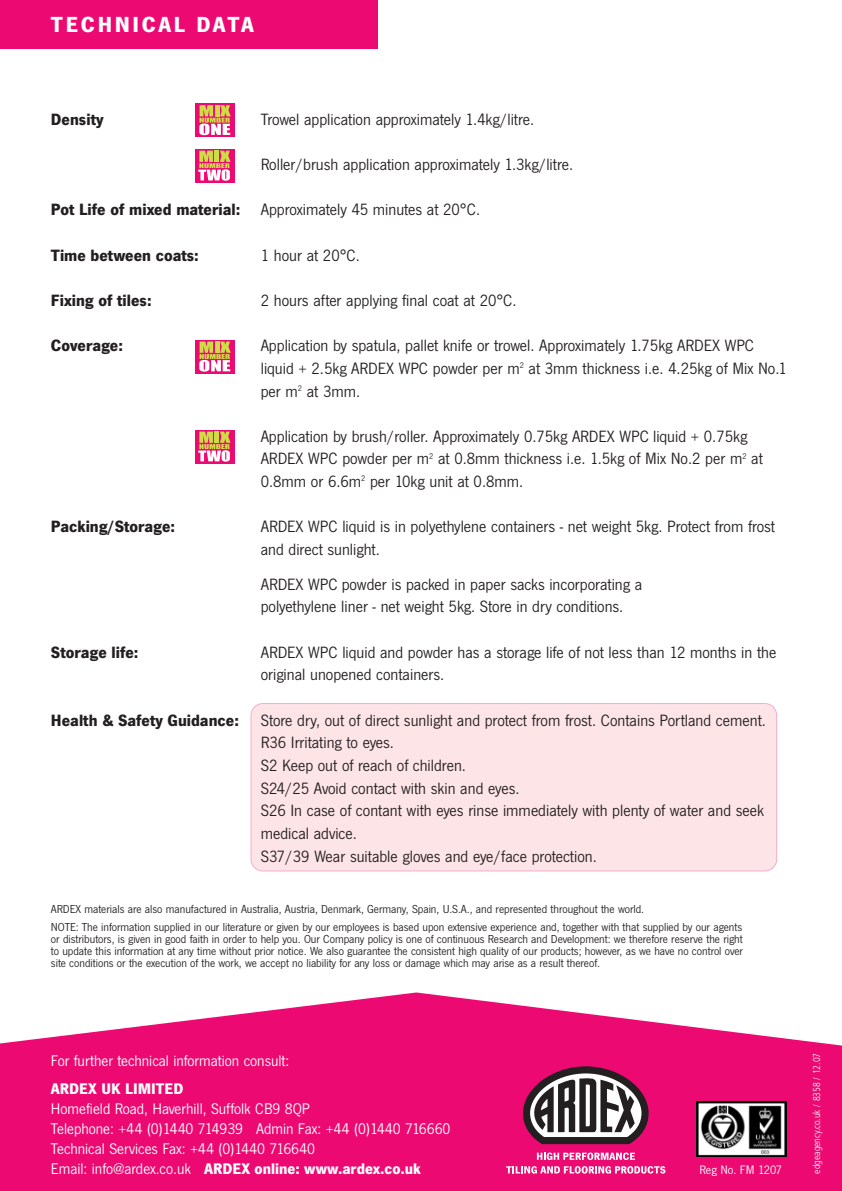
<style>
.page{position:relative;width:842px;height:1191px;background:#fff}
.page>*{position:absolute;margin:0;border:0;box-sizing:border-box;transform-origin:0 0}
.t1{font:700 22.6px "News Gothic T";letter-spacing:.115em;color:#fff}
.t2{font:17px/22.6px "News Gothic T";color:#231f20}
.t3{font:700 17px "News Gothic T";color:#231f20}
.t4{font:16px/20px "News Gothic T";color:#fff}
.t5{font:700 16px "News Gothic T";color:#fff}
.t6{font:12.8px "News Gothic T";color:#fff}
.t7{font:12px/12px "News Gothic T";color:#231f20}
.t8{font:300 condensed 10px "Frutiger";color:#fff}
.s1{font-weight:700}
</style>
<div class="page">
<svg style="left:0;top:992px;width:842px;height:199px;background:#ef2e87"></svg>
<div style="left:0;top:0;width:377px;height:48px;background:#ed0972"></div>
<div style="left:251px;top:703px;width:526px;height:168px;background:#fde4e7;border-radius:12px"></div>
<div style="left:250px;top:703px;width:527px;height:168px;border:2px solid #f6adcd;border-radius:12px"></div>
<svg style="left:519px;top:1062px;width:133px;height:98px"></svg>
<svg style="left:506px;top:1166px;width:159px;height:7px"></svg>
<img style="left:697px;top:1101px;width:90px;height:55px">
<div style="left:195px;top:340px;width:40px;height:33px;background:#ed0972"></div>
<svg style="left:199px;top:341px;width:32px;height:30px"></svg>
<div style="left:195px;top:104px;width:40px;height:33px;background:#ed0972"></div>
<svg style="left:199px;top:105px;width:32px;height:30px"></svg>
<div style="left:195px;top:430px;width:40px;height:33px;background:#ed0972"></div>
<svg style="left:198px;top:431px;width:32px;height:30px"></svg>
<div style="left:195px;top:149px;width:40px;height:33px;background:#ed0972"></div>
<svg style="left:198px;top:151px;width:32px;height:30px"></svg>
<h1 class="t1" style="left:51px;top:16px;width:204px">TECHNICAL DATA</h1>
<p class="t3" style="left:51px;top:112px;width:54px">Density</p>
<p class="t2" style="left:261px;top:109px;width:275px">Trowel application approximately 1.4kg/litre.</p>
<p class="t2" style="left:261px;top:154px;width:314px">Roller/brush application approximately 1.3kg/litre.</p>
<p class="t2" style="left:51px;top:200px;width:431px"><span class="s1">Pot Life of mixed material:</span> Approximately 45 minutes at 20°C.</p>
<p class="t3" style="left:51px;top:248px;width:149px">Time between coats:</p>
<p class="t2" style="left:261px;top:245px;width:101px">1 hour at 20°C.</p>
<p class="t3" style="left:51px;top:293px;width:102px">Fixing of tiles:</p>
<p class="t2" style="left:261px;top:290px;width:257px">2 hours after applying final coat at 20°C.</p>
<p class="t3" style="left:51px;top:339px;width:74px">Coverage:</p>
<p class="t2" style="left:261px;top:336px;width:527px">Application by spatula, pallet knife or trowel. Approximately 1.75kg ARDEX WPC liquid + 2.5kg ARDEX WPC powder per m<sup>2</sup> at 3mm thickness i.e. 4.25kg of Mix No.1 per m<sup>2</sup> at 3mm.</p>
<p class="t2" style="left:261px;top:426px;width:504px">Application by brush/roller. Approximately 0.75kg ARDEX WPC liquid + 0.75kg<br>ARDEX WPC powder per m<sup>2</sup> at 0.8mm thickness i.e. 1.5kg of Mix No.2 per m<sup>2</sup> at<br>0.8mm or 6.6m<sup>2</sup> per 10kg unit at 0.8mm.</p>
<p class="t3" style="left:51px;top:520px;width:126px">Packing/Storage:</p>
<p class="t2" style="left:261px;top:517px;width:516px">ARDEX WPC liquid is in polyethylene containers - net weight 5kg. Protect from frost and direct sunlight.</p>
<p class="t2" style="left:261px;top:574px;width:383px">ARDEX WPC powder is packed in paper sacks incorporating a polyethylene liner - net weight 5kg. Store in dry conditions.</p>
<p class="t3" style="left:51px;top:645px;width:89px">Storage life:</p>
<p class="t2" style="left:261px;top:642px;width:517px">ARDEX WPC liquid and powder has a storage life of not less than 12 months in the original unopened containers.</p>
<p class="t3" style="left:51px;top:713px;width:190px">Health &amp; Safety Guidance:</p>
<p class="t2" style="left:261px;top:710px;width:507px">Store dry, out of direct sunlight and protect from frost. Contains Portland cement.<br>R36 Irritating to eyes.<br>S2 Keep out of reach of children.<br>S24/25 Avoid contact with skin and eyes.<br>S26 In case of contant with eyes rinse immediately with plenty of water and seek medical advice.<br>S37/39 Wear suitable gloves and eye/face protection.</p>
<p class="t7" style="left:51px;top:901px;width:693px;line-height:18px">ARDEX materials are also manufactured in Australia, Austria, Denmark, Germany, Spain, U.S.A., and represented throughout the world.<br>NOTE: The information supplied in our literature or given by our employees is based upon extensive experience and, together with that supplied by our agents</p>
<p class="t7" style="left:51px;top:934px;width:694px;text-align:justify">or distributors, is given in good faith in order to help you. Our Company policy is one of continuous Research and Development: we therefore reserve the right to update this information at any time without prior notice. We also guarantee the consistent high quality of our products; however, as we have no control over site conditions or the execution of the work, we accept no liability for any loss or damage which may arise as a result thereof.</p>
<p class="t4" style="left:51px;top:1051px;width:240px">For further technical information consult:</p>
<p class="t5" style="left:51px;top:1082px;width:134px">ARDEX UK LIMITED</p>
<p class="t4" style="left:51px;top:1099px;width:401px">Homefield Road, Haverhill, Suffolk CB9 8QP<br>Telephone: +44 (0)1440 714939 Admin Fax: +44 (0)1440 716660<br>Technical Services Fax: +44 (0)1440 716640<br>Email: info@ardex.co.uk <span class="s1">ARDEX online: www.ardex.co.uk</span></p>
<p class="t6" style="left:699px;top:1164px;width:84px">Reg No. FM 1207</p>
<p class="t8" style="left:812px;top:1173px;width:122px;rotate:-90deg">edgeagency.co.uk / 8358 / 12.07</p>
</div>
